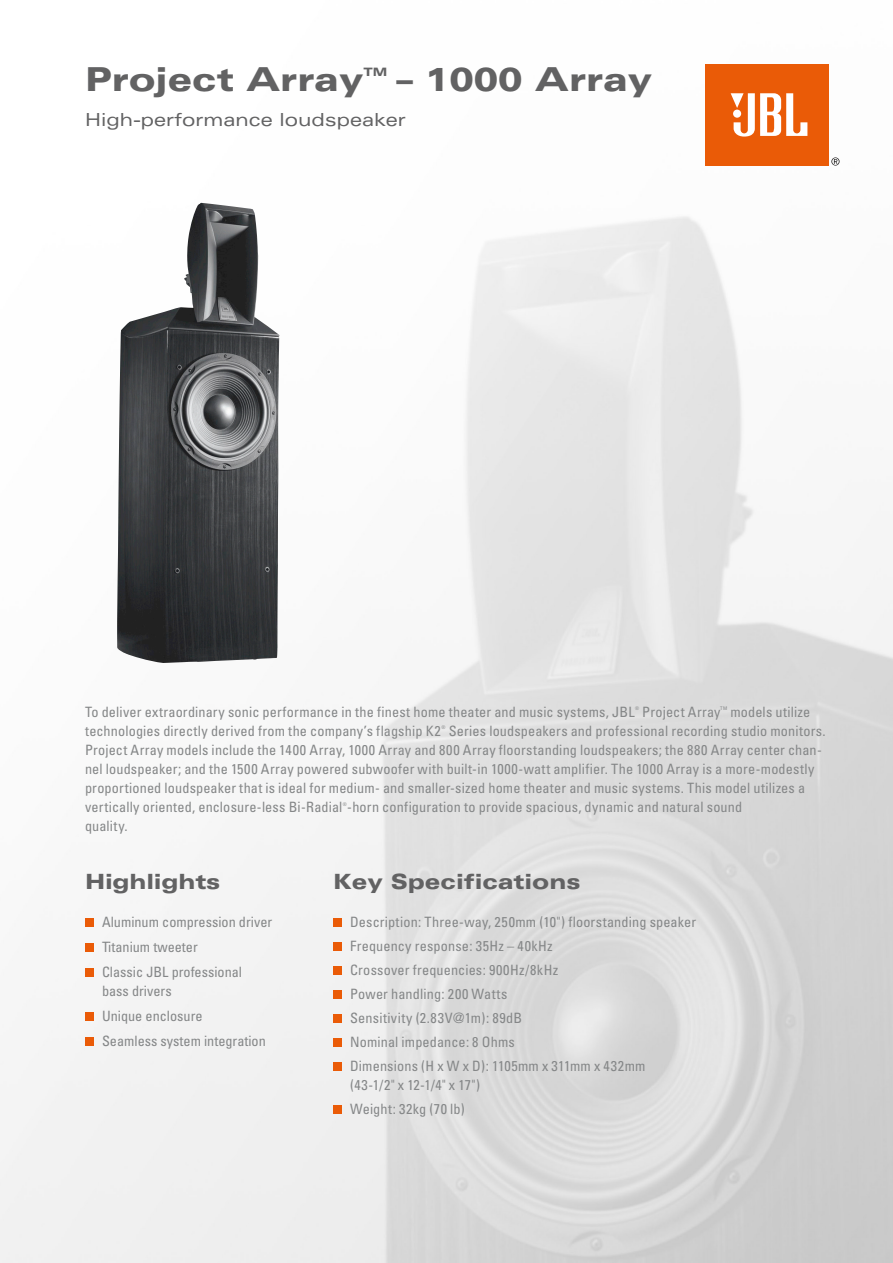
<style>
.page{position:relative;width:893px;height:1263px;background:#fff}
.page>*{position:absolute;margin:0;border:0;box-sizing:border-box;transform-origin:0 0}
.t1{font:900 expanded 33px "Univers";color:#626263}
.t2{font:900 expanded 21px "Univers";color:#626263}
.t3{font:expanded 18px "Univers";color:#626263}
.t4{font:14.25px/24px "Univers Condensed";letter-spacing:.01em;color:#858788}
.t5{font:900 expanded 11.55px "Univers";color:#626263}
.t6{font:4.95px "Univers Condensed";color:#858788}
</style>
<div class="page">
<img style="left:0;top:159px;width:893px;height:1104px">
<img style="left:117px;top:203px;width:163px;height:460px">
<div style="left:705px;top:64px;width:124px;height:102px;background:#ea5b07"></div>
<svg style="left:731px;top:93px;width:76px;height:44px"></svg>
<svg style="left:831px;top:157px;width:8px;height:9px"></svg>
<div style="left:333px;top:918px;width:8px;height:8px;background:#ea5b07"></div>
<div style="left:333px;top:942px;width:8px;height:8px;background:#ea5b07"></div>
<div style="left:333px;top:966px;width:8px;height:8px;background:#ea5b07"></div>
<div style="left:333px;top:990px;width:8px;height:8px;background:#ea5b07"></div>
<div style="left:333px;top:1015px;width:8px;height:8px;background:#ea5b07"></div>
<div style="left:333px;top:1039px;width:8px;height:8px;background:#ea5b07"></div>
<div style="left:333px;top:1063px;width:8px;height:8px;background:#ea5b07"></div>
<div style="left:333px;top:1105px;width:8px;height:8px;background:#ea5b07"></div>
<div style="left:85px;top:918px;width:8px;height:8px;background:#ea5b07"></div>
<div style="left:85px;top:943px;width:8px;height:8px;background:#ea5b07"></div>
<div style="left:85px;top:969px;width:8px;height:8px;background:#ea5b07"></div>
<div style="left:85px;top:1012px;width:8px;height:8px;background:#ea5b07"></div>
<div style="left:85px;top:1038px;width:8px;height:8px;background:#ea5b07"></div>
<h1 class="t1" style="left:85px;top:60px;width:280px">Project Array</h1>
<p class="t5" style="left:363px;top:65px;width:25px">TM</p>
<h1 class="t1" style="left:396px;top:60px;width:257px">– 1000 Array</h1>
<p class="t3" style="left:85px;top:109px;width:322px">High-performance loudspeaker</p>
<p class="t4" style="left:85px;top:699px;width:551px">To deliver extraordinary sonic performance in the finest home theater and music systems, JBL</p>
<p class="t6" style="left:635px;top:705px;width:5px">®</p>
<p class="t4" style="left:642px;top:699px;width:80px">Project Array</p>
<p class="t6" style="left:720px;top:705px;width:8px">TM</p>
<p class="t4" style="left:730px;top:699px;width:81px">models utilize</p>
<p class="t4" style="left:85px;top:718px;width:357px">technologies directly derived from the company’s flagship K2</p>
<p class="t6" style="left:442px;top:724px;width:5px">®</p>
<p class="t4" style="left:85px;top:721px;width:742px;line-height:19.2px;text-indent:364px">Series loudspeakers and professional recording studio monitors.<br>Project Array models include the 1400 Array, 1000 Array and 800 Array floorstanding loudspeakers; the 880 Array center chan&shy;nel loudspeaker; and the 1500 Array powered subwoofer with built-in 1000-watt amplifier. The 1000 Array is a more-modestly proportioned loudspeaker that is ideal for medium- and smaller-sized home theater and music systems. This model utilizes a vertically oriented, enclosure-less Bi-Radial -horn configuration to provide spacious, dynamic and natural sound</p>
<p class="t6" style="left:343px;top:801px;width:5px">®</p>
<p class="t4" style="left:85px;top:814px;width:44px">quality.</p>
<h2 class="t2" style="left:85px;top:869px;width:137px">Highlights</h2>
<p class="t4" style="left:102px;top:909px;width:172px;line-height:25.2px">Aluminum compression driver<br>Titanium tweeter<br>Classic JBL professional</p>
<p class="t4" style="left:102px;top:978px;width:165px;line-height:25.2px">bass drivers<br>Unique enclosure<br>Seamless system integration</p>
<h2 class="t2" style="left:333px;top:869px;width:249px">Key Specifications</h2>
<p class="t4" style="left:350px;top:909px;width:347px">Description: Three-way, 250mm (10") floorstanding speaker Frequency response: 35Hz – 40kHz<br>Crossover frequencies: 900Hz/8kHz<br>Power handling: 200 Watts<br>Sensitivity (2.83V@1m): 89dB<br>Nominal impedance: 8 Ohms<br>Dimensions (H x W x D): 1105mm x 311mm x 432mm</p>
<p class="t4" style="left:350px;top:1072px;width:132px">(43-1/2" x 12-1/4" x 17")<br>Weight: 32kg (70 lb)</p>
</div>
